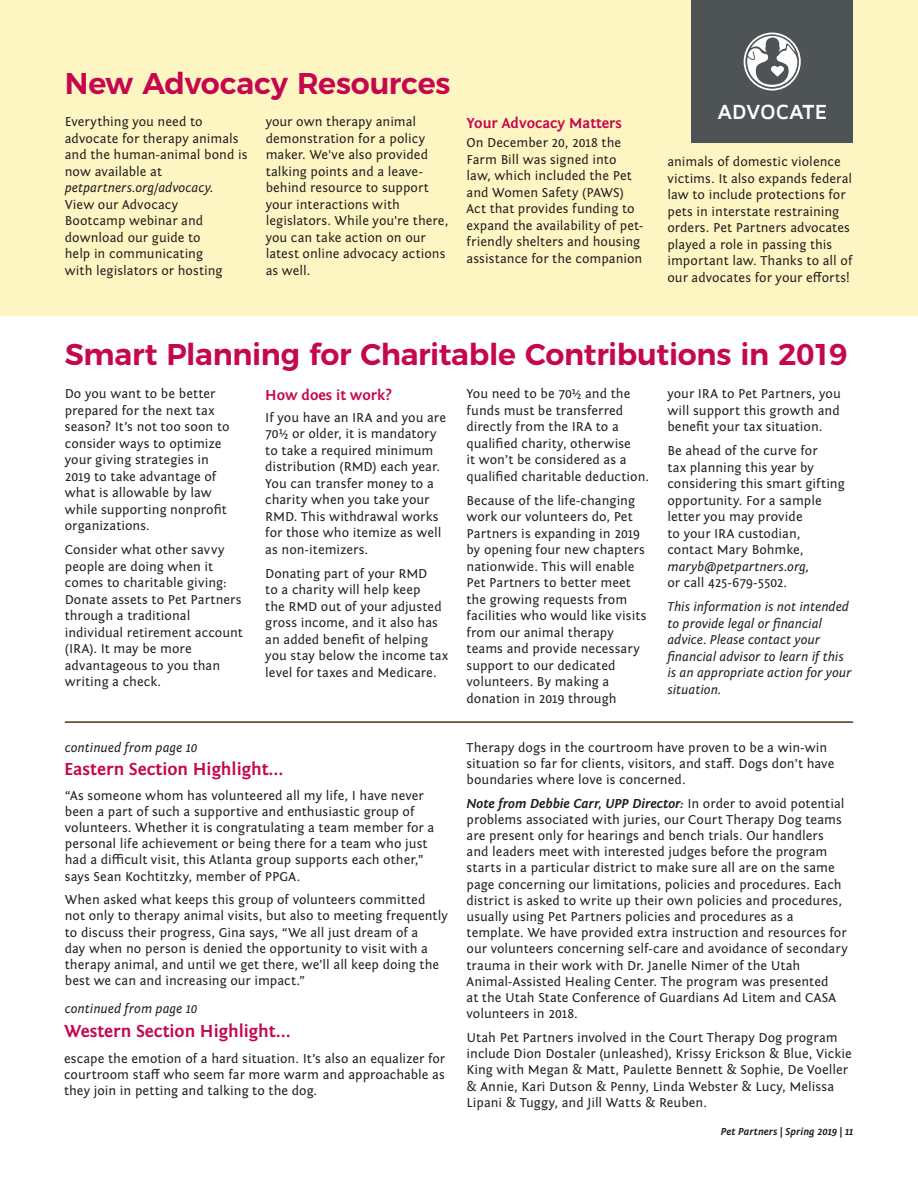
<style>
.page{position:relative;width:918px;height:1188px;background:#fff}
.page>*{position:absolute;margin:0;border:0;box-sizing:border-box;transform-origin:0 0}
.t1{font:600 30px "Montserrat";letter-spacing:-.01em;color:#c50750}
.t2{font:700 21px "Maven Pro";letter-spacing:-.005em;color:#fff}
.t3{font:700 18px "Fontin Sans";color:#c50750}
.t4{font:700 15px "Fontin Sans";color:#c50750}
.t5{font:13.5px/16.5px "Fontin Sans";color:#231f20}
.t6{font:italic 13.5px/16.5px "Fontin Sans";color:#231f20}
.t7{font:italic 700 10.5px "Fontin Sans";letter-spacing:.01em;color:#231f20}
.s1{font-weight:700;font-style:italic}
</style>
<div class="page">
<div style="left:0;top:0;width:918px;height:315px;background:#fef6c2"></div>
<div style="left:691px;top:0;width:162px;height:143px;background:#4e5355"></div>
<svg style="left:744px;top:33px;width:57px;height:58px"></svg>
<hr style="left:65px;top:721px;width:788px;height:2px;background:#4b3812">
<h1 class="t1" style="left:65px;top:59px;width:387px">New Advocacy Resources</h1>
<p class="t5" style="left:65px;top:114px;width:184px">Everything you need to advocate for therapy animals and the human-animal bond is now available at</p>
<p class="t6" style="left:65px;top:180px;width:150px">petpartners.org/advocacy.</p>
<p class="t5" style="left:65px;top:196px;width:159px">View our Advocacy<br>Bootcamp webinar and download our guide to help in communicating with legislators or hosting</p>
<p class="t5" style="left:266px;top:114px;width:184px">your own therapy animal demonstration for a policy maker. We've also provided talking points and a leave&shy;behind resource to support your interactions with legislators. While you're there, you can take action on our latest online advocacy actions as well.</p>
<p class="t4" style="left:467px;top:114px;width:157px">Your Advocacy Matters</p>
<p class="t5" style="left:467px;top:135px;width:178px">On December 20, 2018 the<br>Farm Bill was signed into law, which included the Pet and Women Safety (PAWS)<br>Act that provides funding to expand the availability of pet&shy;friendly shelters and housing assistance for the companion</p>
<h2 class="t2" style="left:717px;top:101px;width:111px">ADVOCATE</h2>
<p class="t5" style="left:667px;top:154px;width:187px">animals of domestic violence victims. It also expands federal law to include protections for pets in interstate restraining orders. Pet Partners advocates played a role in passing this important law. Thanks to all of our advocates for your efforts!</p>
<h1 class="t1" style="left:65px;top:330px;width:784px">Smart Planning for Charitable Contributions in 2019</h1>
<p class="t5" style="left:65px;top:386px;width:166px">Do you want to be better prepared for the next tax season? It’s not too soon to consider ways to optimize your giving strategies in<br>2019 to take advantage of what is allowable by law while supporting nonprofit organizations.</p>
<p class="t5" style="left:65px;top:542px;width:180px">Consider what other savvy people are doing when it comes to charitable giving:<br>Donate assets to Pet Partners through a traditional individual retirement account (IRA). It may be more advantageous to you than writing a check.</p>
<p class="t6" style="left:65px;top:739px;width:134px">continued from page 10</p>
<p class="t4" style="left:265px;top:387px;width:128px">How does it work?</p>
<p class="t5" style="left:265px;top:409px;width:182px">If you have an IRA and you are<br>70½ or older, it is mandatory to take a required minimum distribution (RMD) each year.<br>You can transfer money to a charity when you take your<br>RMD. This withdrawal works for those who itemize as well as non-itemizers.</p>
<p class="t5" style="left:265px;top:565px;width:185px">Donating part of your RMD<br>to a charity will help keep<br>the RMD out of your adjusted gross income, and it also has an added benefit of helping you stay below the income tax level for taxes and Medicare.</p>
<h3 class="t3" style="left:64px;top:760px;width:221px">Eastern Section Highlight...</h3>
<p class="t5" style="left:65px;top:787px;width:371px">“As someone whom has volunteered all my life, I have never been a part of such a supportive and enthusiastic group of volunteers. Whether it is congratulating a team member for a personal life achievement or being there for a team who just had a difficult visit, this Atlanta group supports each other,” says Sean Kochtitzky, member of PPGA.</p>
<p class="t5" style="left:65px;top:892px;width:385px">When asked what keeps this group of volunteers committed not only to therapy animal visits, but also to meeting frequently to discuss their progress, Gina says, “We all just dream of a<br>day when no person is denied the opportunity to visit with a therapy animal, and until we get there, we’ll all keep doing the best we can and increasing our impact.”</p>
<p class="t6" style="left:65px;top:1001px;width:134px">continued from page 10</p>
<h3 class="t3" style="left:64px;top:1021px;width:228px">Western Section Highlight...</h3>
<p class="t5" style="left:64px;top:1050px;width:383px;text-align:justify">escape the emotion of a hard situation. It’s also an equalizer for courtroom staff who seem far more warm and approachable as they join in petting and talking to the dog.</p>
<p class="t5" style="left:467px;top:386px;width:184px">You need to be 70½ and the funds must be transferred directly from the IRA to a qualified charity, otherwise<br>it won’t be considered as a qualified charitable deduction.</p>
<p class="t5" style="left:467px;top:492px;width:181px">Because of the life-changing work our volunteers do, Pet<br>Partners is expanding in 2019 by opening four new chapters nationwide. This will enable<br>Pet Partners to better meet the growing requests from facilities who would like visits from our animal therapy teams and provide necessary support to our dedicated volunteers. By making a donation in 2019 through</p>
<p class="t5" style="left:667px;top:386px;width:175px;text-align:justify">your IRA to Pet Partners, you will support this growth and benefit your tax situation.</p>
<p class="t5" style="left:667px;top:443px;width:179px">Be ahead of the curve for<br>tax planning this year by considering this smart gifting opportunity. For a sample letter you may provide<br>to your IRA custodian, contact Mary Bohmke,</p>
<p class="t6" style="left:667px;top:558px;width:143px">maryb@petpartners.org,</p>
<p class="t5" style="left:667px;top:575px;width:121px">or call 425-679-5502.</p>
<p class="t6" style="left:667px;top:599px;width:186px">This information is not intended to provide legal or financial advice. Please contact your financial advisor to learn if this is an appropriate action for your situation.</p>
<p class="t5" style="left:467px;top:739px;width:369px">Therapy dogs in the courtroom have proven to be a win-win situation so far for clients, visitors, and staff. Dogs don’t have boundaries where love is concerned.</p>
<p class="t5" style="left:467px;top:795px;width:383px"><span class="s1">Note from Debbie Carr, UPP Director:</span> In order to avoid potential problems associated with juries, our Court Therapy Dog teams are present only for hearings and bench trials. Our handlers and leaders meet with interested judges before the program starts in a particular district to make sure all are on the same page concerning our limitations, policies and procedures. Each district is asked to write up their own policies and procedures, usually using Pet Partners policies and procedures as a template. We have provided extra instruction and resources for our volunteers concerning self-care and avoidance of secondary trauma in their work with Dr. Janelle Nimer of the Utah Animal-Assisted Healing Center. The program was presented<br>at the Utah State Conference of Guardians Ad Litem and CASA volunteers in 2018.</p>
<p class="t5" style="left:467px;top:1030px;width:387px">Utah Pet Partners involved in the Court Therapy Dog program include Dion Dostaler (unleashed), Krissy Erickson &amp; Blue, Vickie King with Megan &amp; Matt, Paulette Bennett &amp; Sophie, De Voeller &amp; Annie, Kari Dutson &amp; Penny, Linda Webster &amp; Lucy, Melissa Lipani &amp; Tuggy, and Jill Watts &amp; Reuben.</p>
<p class="t7" style="left:721px;top:1126px;width:134px">Pet Partners | Spring 2019 | 11</p>
</div>
